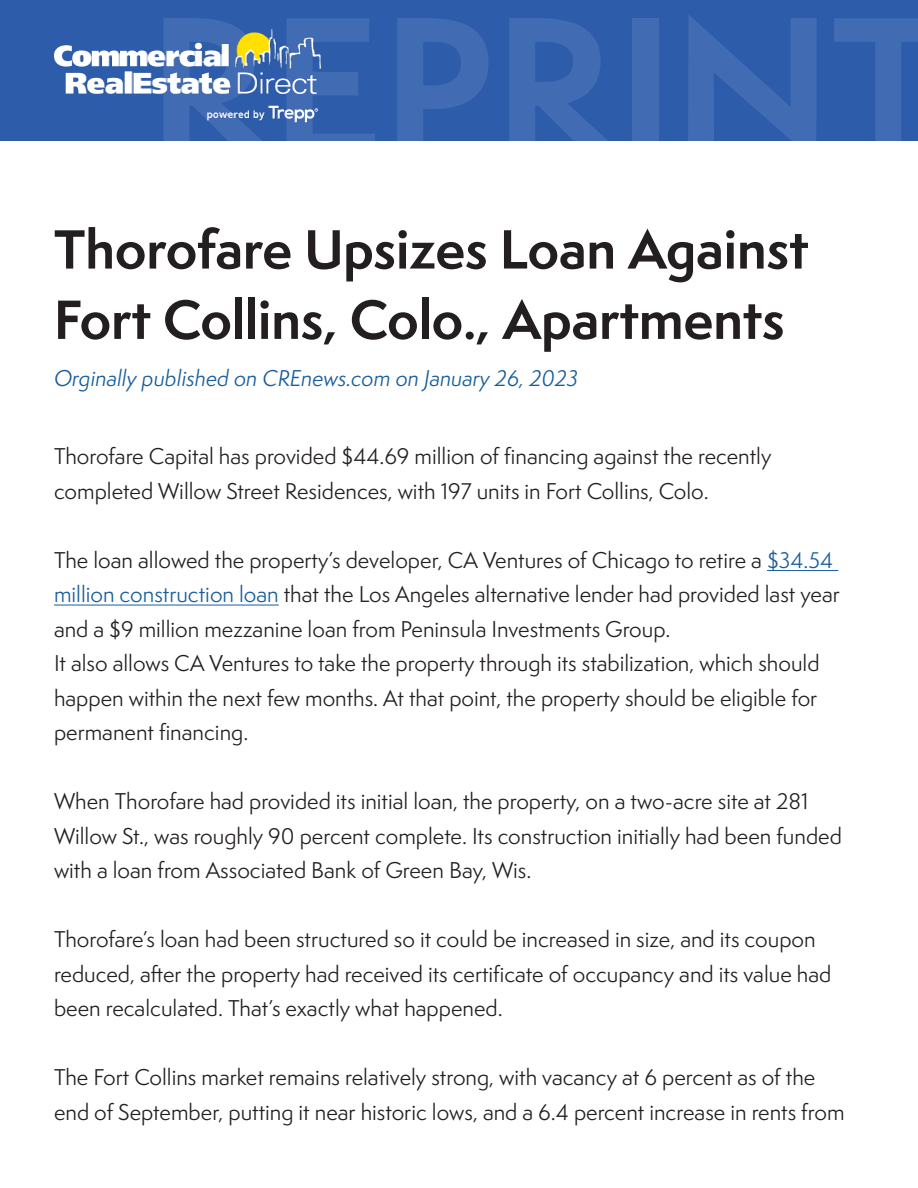
<style>
.page{position:relative;width:918px;height:1188px;background:#fff}
.page>*{position:absolute;margin:0;border:0;box-sizing:border-box;transform-origin:0 0}
.t1{font:700 50.7px/70.3px "Semplicita Pro";color:#231f20}
.t2{font:21px/34.5px "Semplicita Pro";color:#231f20}
.t3{font:italic 21px "Semplicita Pro";color:#175d9e}
.s1{color:#175d9e}
</style>
<div class="page">
<div style="left:0;top:0;width:918px;height:140px;background:#2d5caa"></div>
<hr style="left:767px;top:570px;width:71px;height:1px;background:#175d9e">
<hr style="left:54px;top:605px;width:225px;height:1px;background:#175d9e">
<img style="left:54px;top:29px;width:267px;height:94px">
<p class="t1" style="left:54px;top:214px;width:756px">Thorofare Upsizes Loan Against<br>Fort Collins, Colo., Apartments</p>
<p class="t3" style="left:54px;top:364px;width:526px">Orginally published on CREnews.com on January 26, 2023</p>
<p class="t2" style="left:54px;top:439px;width:719px">Thorofare Capital has provided $44.69 million of financing against the recently completed Willow Street Residences, with 197 units in Fort Collins, Colo.</p>
<p class="t2" style="left:54px;top:542px;width:787px">The loan allowed the property’s developer, CA Ventures of Chicago to retire a <span class="s1">$34.54 million construction loan</span> that the Los Angeles alternative lender had provided last year and a $9 million mezzanine loan from Peninsula Investments Group.</p>
<p class="t2" style="left:54px;top:646px;width:767px;text-align:justify">It also allows CA Ventures to take the property through its stabilization, which should happen within the next few months. At that point, the property should be eligible for permanent financing.</p>
<p class="t2" style="left:54px;top:784px;width:789px">When Thorofare had provided its initial loan, the property, on a two-acre site at 281<br>Willow St., was roughly 90 percent complete. Its construction initially had been funded with a loan from Associated Bank of Green Bay, Wis.</p>
<p class="t2" style="left:54px;top:922px;width:779px">Thorofare’s loan had been structured so it could be increased in size, and its coupon reduced, after the property had received its certificate of occupancy and its value had been recalculated. That’s exactly what happened.</p>
<p class="t2" style="left:54px;top:1060px;width:792px">The Fort Collins market remains relatively strong, with vacancy at 6 percent as of the end of September, putting it near historic lows, and a 6.4 percent increase in rents from</p>
</div>
